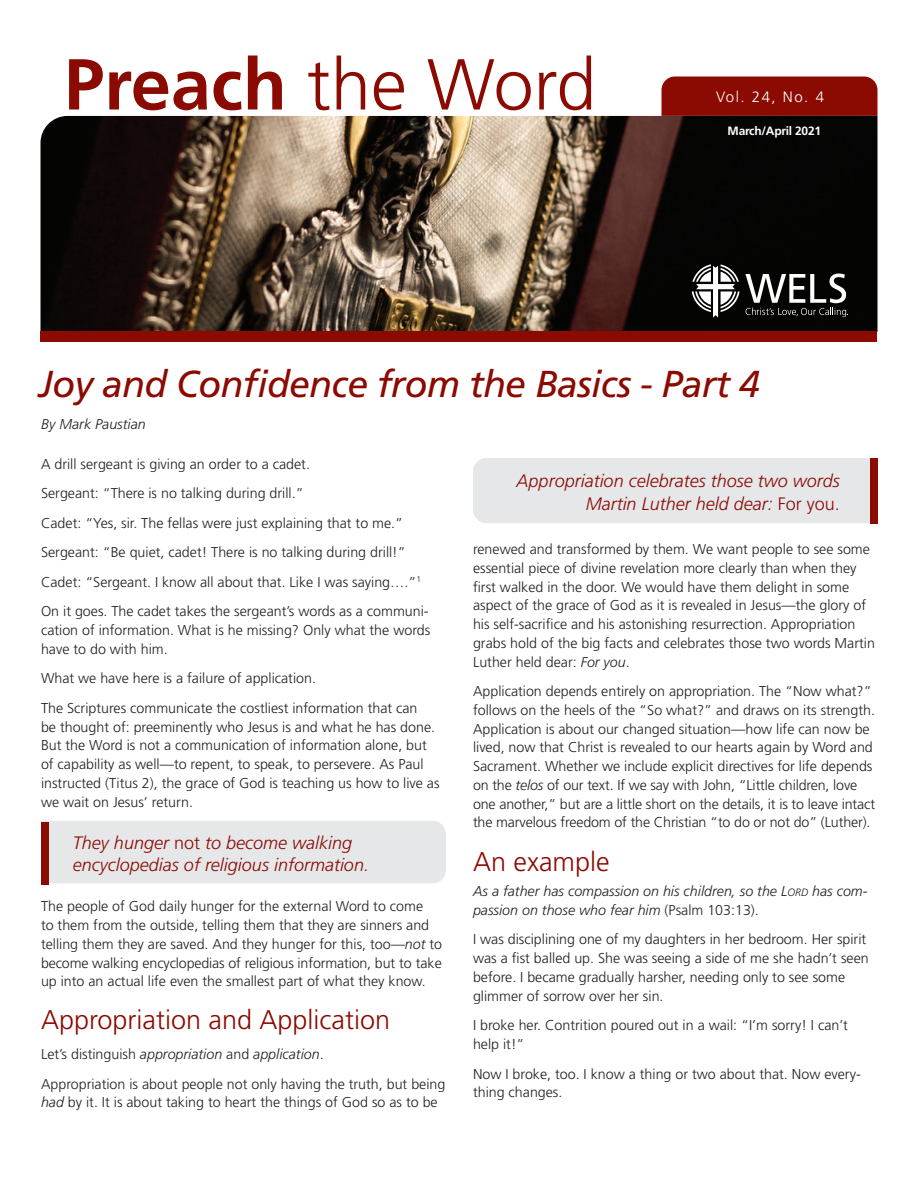
<style>
.page{position:relative;width:918px;height:1188px;background:#fff}
.page>*{position:absolute;margin:0;border:0;box-sizing:border-box;transform-origin:0 0}
.t1{font:300 72px "Frutiger LT Std";color:#8b0a02}
.Newsletter_Title{font:italic 37.5px "Frutiger LT Std";letter-spacing:-.02em;color:#8b0a02}
._9_5_Body_Text{font:300 27px "Frutiger LT Std";color:#8b0a02}
.Subheads{font:300 27px "Frutiger LT Std";color:#8b0a02}
.t2{font:italic 300 18px/22.5px "Frutiger LT Std";color:#8b0a02;text-align:right}
.t3{font:300 15px "Frutiger LT Std";letter-spacing:.1em;color:#fff}
._9_5_Body_Text-2{font:300 14.25px/18.8px "Frutiger LT Std";color:#231f20}
._9_5_Body_Text-3{font:italic 300 14.25px/18.8px "Frutiger LT Std";color:#231f20}
.t4{font:700 12px "Frutiger LT Std";letter-spacing:-.02em;color:#fff}
.s1{font-weight:700}
.s2{font-style:normal}
.s3{font-style:italic}
.s4{font-size:10.65px}
</style>
<div class="page">
<div style="left:662px;top:76px;width:216px;height:40px;background:#8b0a02"></div>
<img style="left:40px;top:116px;width:838px;height:215px">
<div style="left:40px;top:331px;width:838px;height:11px;background:#8b0a02"></div>
<svg style="left:692px;top:264px;width:157px;height:54px"></svg>
<div style="left:473px;top:458px;width:397px;height:65px;background:#e6e7e9"></div>
<div style="left:870px;top:458px;width:8px;height:65px;background:#8b0a02"></div>
<div style="left:41px;top:821px;width:405px;height:62px;background:#e6e7e9"></div>
<div style="left:41px;top:822px;width:8px;height:63px;background:#8b0a02"></div>
<p class="t1" style="left:64px;top:44px;width:534px"><span class="s1">Preach</span> the Word</p>
<p class="t3" style="left:716px;top:89px;width:109px">Vol. 24, No. 4</p>
<p class="t4" style="left:728px;top:124px;width:95px">March/April 2021</p>
<p class="Newsletter_Title" style="left:39px;top:363px;width:723px">Joy and Confidence from the Basics - Part 4</p>
<p class="_9_5_Body_Text-3" style="left:41px;top:415px;width:106px">By Mark Paustian</p>
<p class="_9_5_Body_Text-2" style="left:41px;top:455px;width:270px">A drill sergeant is giving an order to a cadet.</p>
<p class="_9_5_Body_Text-2" style="left:41px;top:484px;width:264px">Sergeant: “There is no talking during drill.”</p>
<p class="_9_5_Body_Text-2" style="left:41px;top:514px;width:364px">Cadet: “Yes, sir. The fellas were just explaining that to me.”</p>
<p class="_9_5_Body_Text-2" style="left:41px;top:543px;width:366px">Sergeant: “Be quiet, cadet! There is no talking during drill!”</p>
<p class="_9_5_Body_Text-2" style="left:41px;top:573px;width:381px">Cadet: “Sergeant. I know all about that. Like I was saying….”<sup>1</sup></p>
<p class="_9_5_Body_Text-2" style="left:41px;top:602px;width:391px;text-align:justify">On it goes. The cadet takes the sergeant’s words as a communi&shy;cation of information. What is he missing? Only what the words have to do with him.</p>
<p class="_9_5_Body_Text-2" style="left:41px;top:669px;width:277px">What we have here is a failure of application.</p>
<p class="_9_5_Body_Text-2" style="left:41px;top:699px;width:400px">The Scriptures communicate the costliest information that can<br>be thought of: preeminently who Jesus is and what he has done.<br>But the Word is not a communication of information alone, but of capability as well—to repent, to speak, to persevere. As Paul instructed (Titus 2), the grace of God is teaching us how to live as we wait on Jesus’ return.</p>
<p class="t2" style="left:73px;top:832px;width:298px;text-align:left">They hunger <span class="s2">not</span> to become walking encyclopedias of religious information.</p>
<p class="_9_5_Body_Text-2" style="left:41px;top:897px;width:403px">The people of God daily hunger for the external Word to come<br>to them from the outside, telling them that they are sinners and telling them they are saved. And they hunger for this, too—<span class="s3">not</span> to become walking encyclopedias of religious information, but to take up into an actual life even the smallest part of what they know.</p>
<p class="_9_5_Body_Text" style="left:41px;top:1005px;width:351px">Appropriation and Application</p>
<p class="_9_5_Body_Text-3" style="left:41px;top:1045px;width:284px"><span class="s2">Let’s distinguish</span> appropriation <span class="s2">and</span> application<span class="s2">.</span></p>
<p class="_9_5_Body_Text-2" style="left:41px;top:1074px;width:406px">Appropriation is about people not only having the truth, but being <span class="s3">had</span> by it. It is about taking to heart the things of God so as to be</p>
<p class="t2" style="left:517px;top:470px;width:325px">Appropriation celebrates those two words<br>Martin Luther held dear: <span class="s2">For you.</span></p>
<p class="_9_5_Body_Text-2" style="left:473px;top:540px;width:403px">renewed and transformed by them. We want people to see some essential piece of divine revelation more clearly than when they first walked in the door. We would have them delight in some aspect of the grace of God as it is revealed in Jesus—the glory of his self-sacrifice and his astonishing resurrection. Appropriation grabs hold of the big facts and celebrates those two words Martin Luther held dear: <span class="s3">For you</span>.</p>
<p class="_9_5_Body_Text-2" style="left:473px;top:682px;width:404px">Application depends entirely on appropriation. The “Now what?” follows on the heels of the “So what?” and draws on its strength.<br>Application is about our changed situation—how life can now be lived, now that Christ is revealed to our hearts again by Word and Sacrament. Whether we include explicit directives for life depends on the <span class="s3">telos</span> of our text. If we say with John, “Little children, love one another,” but are a little short on the details, it is to leave intact the marvelous freedom of the Christian “to do or not do” (Luther).</p>
<p class="Subheads" style="left:473px;top:846px;width:138px">An example</p>
<p class="_9_5_Body_Text-3" style="left:473px;top:882px;width:396px">As a father has compassion on his children, so the L<span class="s4">ord</span> has com&shy;passion on those who fear him <span class="s2">(Psalm 103:13).</span></p>
<p class="_9_5_Body_Text-2" style="left:473px;top:930px;width:397px">I was disciplining one of my daughters in her bedroom. Her spirit was a fist balled up. She was seeing a side of me she hadn’t seen before. I became gradually harsher, needing only to see some glimmer of sorrow over her sin.</p>
<p class="_9_5_Body_Text-2" style="left:473px;top:1016px;width:376px">I broke her. Contrition poured out in a wail: “I’m sorry! I can’t help it!”</p>
<p class="_9_5_Body_Text-2" style="left:473px;top:1064px;width:389px">Now I broke, too. I know a thing or two about that. Now every&shy;thing changes.</p>
</div>
